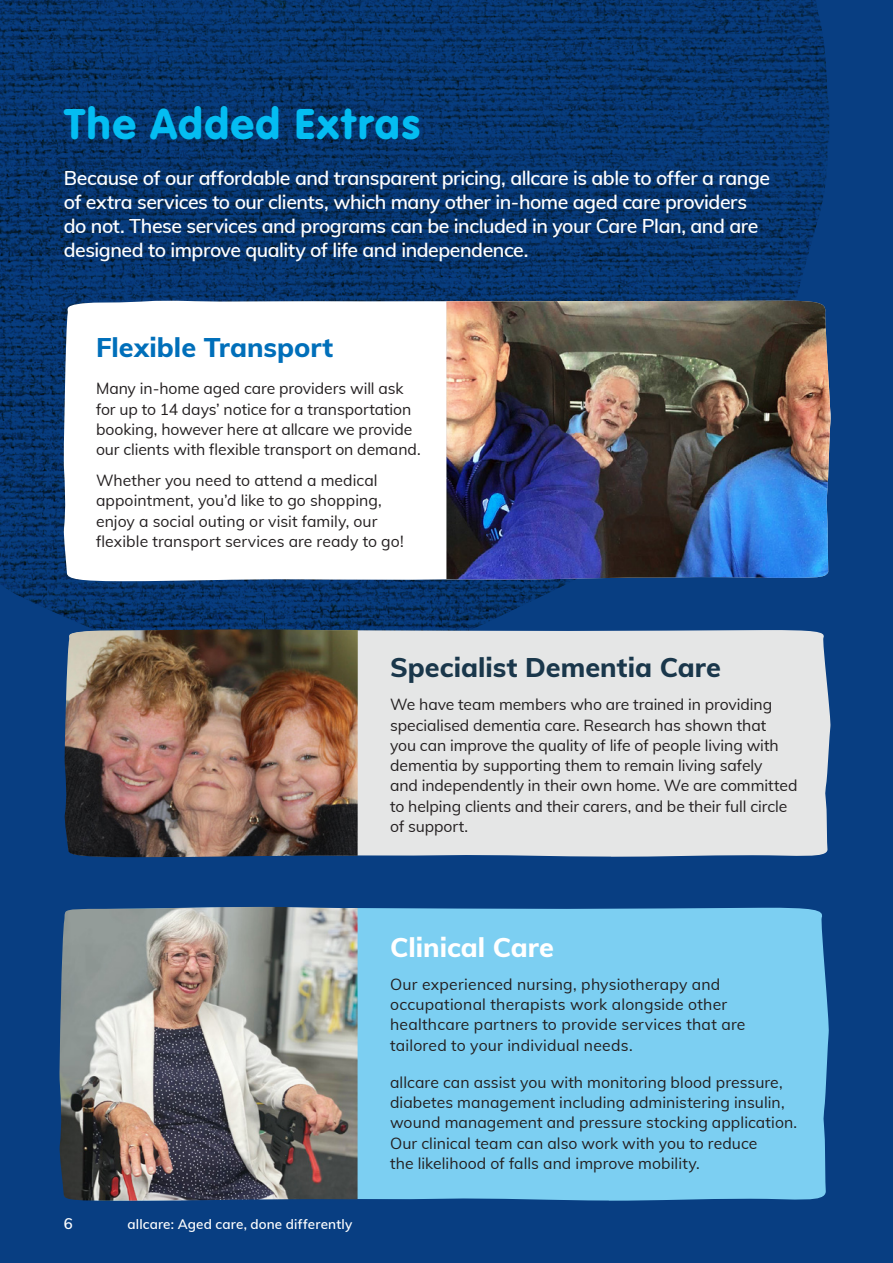
<style>
.page{position:relative;width:893px;height:1263px;background:#083e82}
.page>*{position:absolute;margin:0;border:0;box-sizing:border-box;transform-origin:0 0}
.ADV_Heading_2_grey{font:45px "VAG Rundschrift D";letter-spacing:.025em;color:#04bdf2}
.ADV_Subheading_blue{font:800 27px "Muli";color:#1a374b}
.ADV_Subheading_blue-2{font:800 27px "Muli";color:#006fba}
.ADV_Subheading_blue-3{font:800 27px "Muli";color:#fff}
.ADV_Intro_para{font:600 19.5px/24px "Muli";letter-spacing:-.025em;color:#fff}
.Body_text{font:15.75px/20.2px "Muli";color:#231f20}
.ADV_Body_text{font:15.75px/20.2px "Muli";color:#231f20}
.Body_text-2{font:600 15px "Muli";color:#fff}
.Body_text-3{font:600 13.5px "Muli";letter-spacing:.01em;color:#fff}
</style>
<div class="page">
<img style="left:0;top:0;width:829px;height:629px">
<div style="left:259px;top:906px;width:570px;height:295px;background:#7ccff2"></div>
<div style="left:63px;top:300px;width:766px;height:281px;background:#fff"></div>
<img style="left:446px;top:301px;width:385px;height:279px">
<img style="left:60px;top:907px;width:298px;height:294px">
<div style="left:114px;top:629px;width:717px;height:229px;background:#e5e6e6"></div>
<img style="left:64px;top:629px;width:294px;height:228px">
<p class="ADV_Heading_2_grey" style="left:64px;top:98px;width:358px">The Added Extras</p>
<p class="ADV_Intro_para" style="left:64px;top:165px;width:708px">Because of our affordable and transparent pricing, allcare is able to offer a range of extra services to our clients, which many other in-home aged care providers do not. These services and programs can be included in your Care Plan, and are designed to improve quality of life and independence.</p>
<p class="ADV_Subheading_blue-2" style="left:96px;top:328px;width:239px">Flexible Transport</p>
<p class="ADV_Body_text" style="left:96px;top:378px;width:326px">Many in-home aged care providers will ask for up to 14 days’ notice for a transportation booking, however here at allcare we provide our clients with flexible transport on demand.</p>
<p class="ADV_Body_text" style="left:96px;top:470px;width:309px">Whether you need to attend a medical appointment, you’d like to go shopping, enjoy a social outing or visit family, our flexible transport services are ready to go!</p>
<p class="ADV_Subheading_blue" style="left:390px;top:648px;width:332px">Specialist Dementia Care</p>
<p class="Body_text" style="left:390px;top:694px;width:409px">We have team members who are trained in providing specialised dementia care. Research has shown that<br>you can improve the quality of life of people living with dementia by supporting them to remain living safely<br>and independently in their own home. We are committed to helping clients and their carers, and be their full circle of support.</p>
<p class="Body_text-2" style="left:64px;top:1212px;width:10px">6</p>
<p class="Body_text-3" style="left:128px;top:1214px;width:226px">allcare: Aged care, done differently</p>
<p class="ADV_Subheading_blue-3" style="left:390px;top:927px;width:165px">Clinical Care</p>
<p class="Body_text" style="left:390px;top:973px;width:357px">Our experienced nursing, physiotherapy and occupational therapists work alongside other healthcare partners to provide services that are tailored to your individual needs.</p>
<p class="Body_text" style="left:390px;top:1071px;width:409px">allcare can assist you with monitoring blood pressure, diabetes management including administering insulin, wound management and pressure stocking application.<br>Our clinical team can also work with you to reduce<br>the likelihood of falls and improve mobility.</p>
</div>
